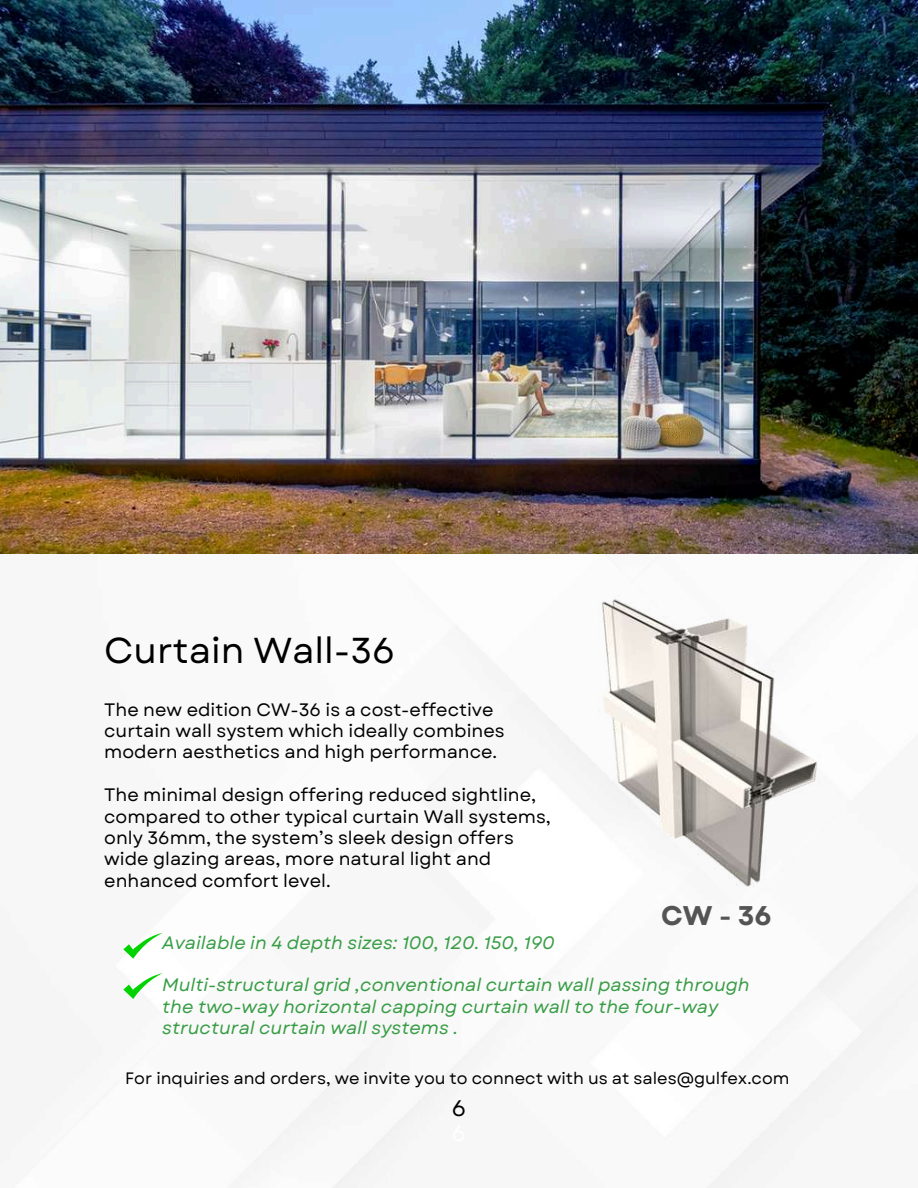
<style>
.page{position:relative;width:918px;height:1188px;background:#fff}
.page>*{position:absolute;margin:0;border:0;box-sizing:border-box;transform-origin:0 0}
.t1{font:36px "Garet";color:#000}
.t2{font:700 27px "Garet";color:#535453}
.t3{font:22.5px "Garet";color:#000001}
.t4{font:18px/21.3px "Garet";color:#000}
.t5{font:italic 18px/21.3px "Garet";color:#379d44}
.t6{font:16.5px "Garet";color:#000}
</style>
<div class="page">
<img style="left:0;top:0;width:918px;height:1188px">
<svg style="left:123px;top:933px;width:40px;height:26px"></svg>
<svg style="left:123px;top:973px;width:40px;height:26px"></svg>
<img style="left:528px;top:594px;width:362px;height:298px">
<h1 class="t1" style="left:104px;top:624px;width:292px">Curtain Wall-36</h1>
<p class="t4" style="left:104px;top:699px;width:402px">The new edition CW-36 is a cost-effective curtain wall system which ideally combines modern aesthetics and high performance.</p>
<p class="t4" style="left:104px;top:784px;width:448px">The minimal design offering reduced sightline, compared to other typical curtain Wall systems, only 36mm, the system’s sleek design offers wide glazing areas, more natural light and enhanced comfort level.</p>
<h2 class="t2" style="left:661px;top:896px;width:112px">CW - 36</h2>
<p class="t5" style="left:162px;top:932px;width:394px">Available in 4 depth sizes: 100, 120. 150, 190</p>
<p class="t5" style="left:162px;top:974px;width:589px">Multi-structural grid ,conventional curtain wall passing through the two-way horizontal capping curtain wall to the four-way structural curtain wall systems .</p>
<p class="t6" style="left:125px;top:1067px;width:666px">For inquiries and orders, we invite you to connect with us at sales@gulfex.com</p>
<p class="t3" style="left:452px;top:1092px;width:16px">6</p>
</div>
